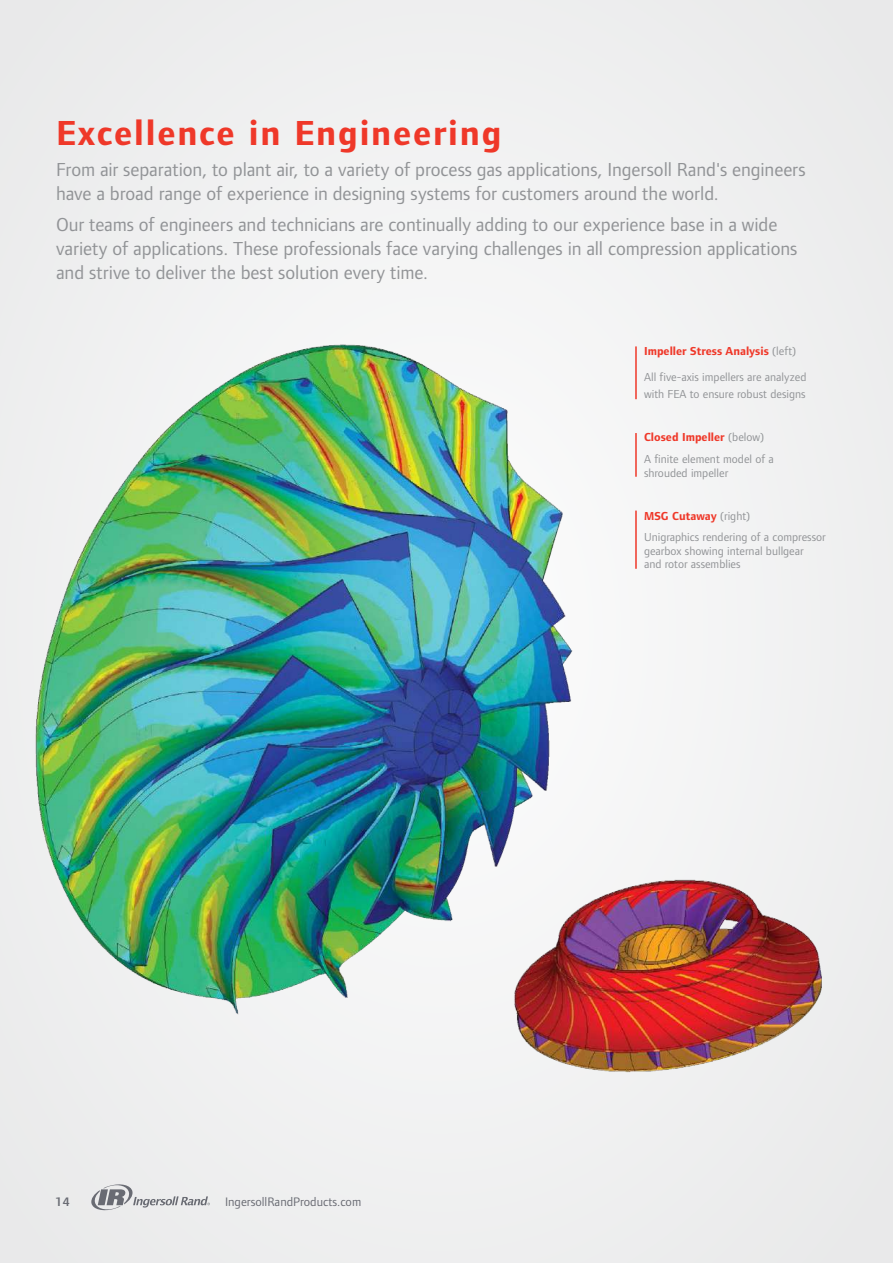
<style>
.page{position:relative;width:893px;height:1263px;background:#efeff0}
.page>*{position:absolute;margin:0;border:0;box-sizing:border-box;transform-origin:0 0}
.t1{font:700 36px "Foundry Form Sans";letter-spacing:.05em;color:#ef3829}
.t2{font:19.5px/24px "Foundry Form Sans";letter-spacing:-.005em;color:#919396}
.t3{font:12.75px "Foundry Form Sans";color:#696b73}
.t4{font:600 12.75px "Foundry Form Sans";color:#696b73}
.t5{font:12px/21.6px "Foundry Form Sans";color:#919396}
.s1{font-weight:700;color:#ef3829}
</style>
<div class="page">
<svg style="left:91px;top:1184px;width:119px;height:27px"></svg>
<img style="left:35px;top:344px;width:537px;height:670px">
<img style="left:499px;top:867px;width:323px;height:206px">
<hr style="left:635px;top:433px;width:2px;height:44px;background:#ef3829">
<hr style="left:635px;top:511px;width:2px;height:58px;background:#ef3829">
<hr style="left:635px;top:346px;width:2px;height:53px;background:#ef3829">
<h1 class="t1" style="left:56px;top:112px;width:447px">Excellence in Engineering</h1>
<p class="t2" style="left:56px;top:158px;width:751px">From air separation, to plant air, to a variety of process gas applications, Ingersoll Rand's engineers have a broad range of experience in designing systems for customers around the world.</p>
<p class="t2" style="left:56px;top:212px;width:743px">Our teams of engineers and technicians are continually adding to our experience base in a wide variety of applications. These professionals face varying challenges in all compression applications and strive to deliver the best solution every time.</p>
<p class="t4" style="left:55px;top:1194px;width:16px">14</p>
<p class="t3" style="left:225px;top:1194px;width:138px">IngersollRandProducts.com</p>
<p class="t5" style="left:644px;top:338px;width:164px;line-height:26.1px"><span class="s1">Impeller Stress Analysis</span> (left)<br>All five-axis impellers are analyzed</p>
<p class="t5" style="left:644px;top:383px;width:163px">with FEA to ensure robust designs</p>
<p class="t5" style="left:644px;top:427px;width:131px"><span class="s1">Closed Impeller</span> (below)<br>A finite element model of a</p>
<p class="t5" style="left:644px;top:462px;width:86px">shrouded impeller</p>
<p class="t5" style="left:644px;top:505px;width:183px"><span class="s1">MSG Cutaway</span> (right)<br>Unigraphics rendering of a compressor</p>
<p class="t5" style="left:644px;top:544px;width:161px;line-height:13.5px">gearbox showing internal bullgear and rotor assemblies</p>
</div>
